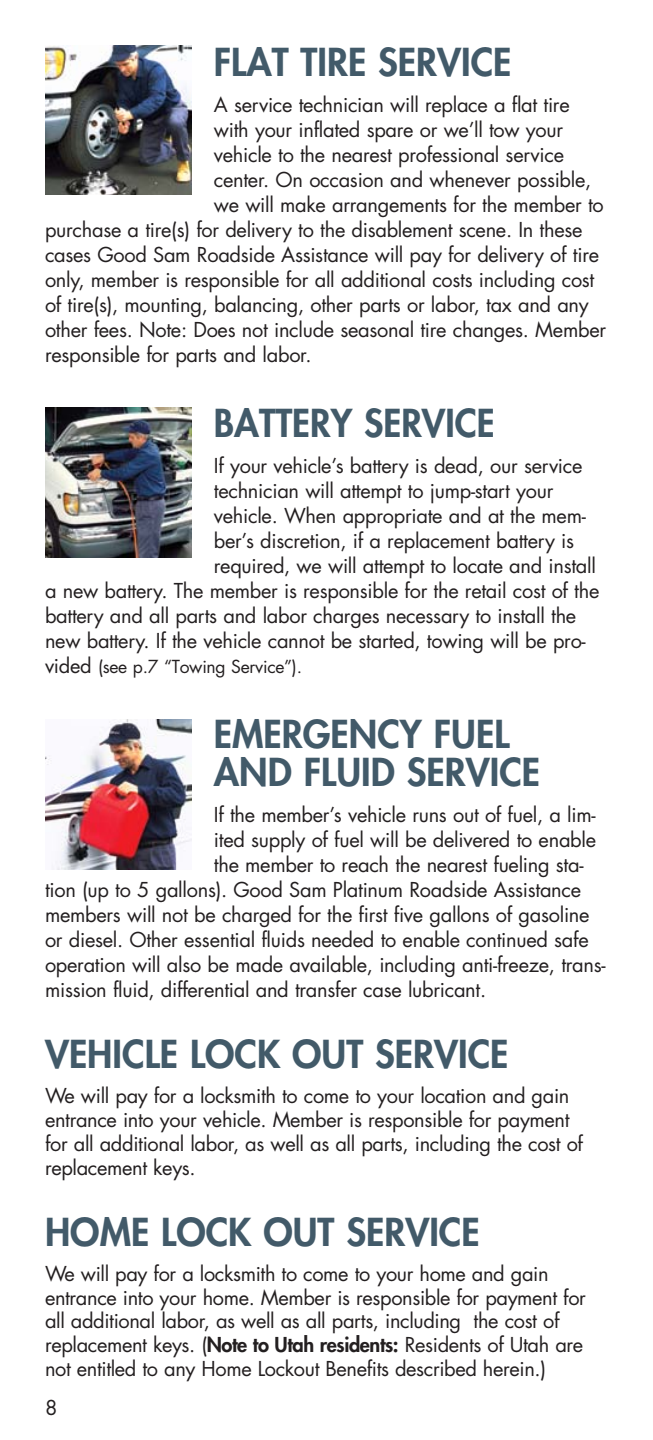
<style>
.page{position:relative;width:653px;height:1440px;background:#fff}
.page>*{position:absolute;margin:0;border:0;box-sizing:border-box;transform-origin:0 0}
.t1{font:800 37.5px/37.5px "Futura Std";color:#425a69}
.t2{font:20px/23.8px "Futura Std";letter-spacing:-.015em;color:#231f20}
.t3{font:17.5px "Futura Std";letter-spacing:-.015em;color:#231f20}
.s1{font-size:20px}
.s2{font-weight:800}
</style>
<div class="page">
<img style="left:45px;top:407px;width:146px;height:150px">
<img style="left:45px;top:45px;width:146px;height:150px">
<img style="left:45px;top:720px;width:146px;height:150px">
<h1 class="t1" style="left:214px;top:43px;width:299px">FLAT TIRE SERVICE</h1>
<p class="t2" style="left:214px;top:93px;width:357px">A service technician will replace a flat tire</p>
<p class="t2" style="left:214px;top:118px;width:351px">with your inflated spare or we’ll tow your</p>
<p class="t2" style="left:214px;top:143px;width:351px">vehicle to the nearest professional service</p>
<p class="t2" style="left:214px;top:168px;width:379px">center. On occasion and whenever possible,</p>
<p class="t2" style="left:214px;top:193px;width:391px">we will make arrangements for the member to</p>
<p class="t2" style="left:45px;top:218px;width:539px">purchase a tire(s) for delivery to the disablement scene. In these</p>
<p class="t2" style="left:45px;top:243px;width:555px">cases Good Sam Roadside Assistance will pay for delivery of tire</p>
<p class="t2" style="left:45px;top:268px;width:551px">only, member is responsible for all additional costs including cost</p>
<p class="t2" style="left:45px;top:293px;width:545px">of tire(s), mounting, balancing, other parts or labor, tax and any</p>
<p class="t2" style="left:45px;top:318px;width:562px">other fees. Note: Does not include seasonal tire changes. Member</p>
<p class="t2" style="left:45px;top:343px;width:268px">responsible for parts and labor.</p>
<h1 class="t1" style="left:214px;top:405px;width:282px">BATTERY SERVICE</h1>
<p class="t2" style="left:214px;top:454px;width:370px">If your vehicle’s battery is dead, our service</p>
<p class="t2" style="left:214px;top:479px;width:341px">technician will attempt to jump-start your</p>
<p class="t2" style="left:214px;top:504px;width:373px">vehicle. When appropriate and at the mem-</p>
<p class="t2" style="left:214px;top:529px;width:361px">ber’s discretion, if a replacement battery is</p>
<p class="t2" style="left:214px;top:554px;width:383px">required, we will attempt to locate and install</p>
<p class="t2" style="left:45px;top:579px;width:556px">a new battery. The member is responsible for the retail cost of the</p>
<p class="t2" style="left:45px;top:604px;width:532px">battery and all parts and labor charges necessary to install the</p>
<p class="t2" style="left:45px;top:629px;width:542px">new battery. If the vehicle cannot be started, towing will be pro-</p>
<p class="t3" style="left:45px;top:656px;width:258px"><span class="s1">vided</span> (see p.7 “Towing Service”).</p>
<h1 class="t1" style="left:214px;top:716px;width:328px">EMERGENCY FUEL<br>AND FLUID SERVICE</h1>
<p class="t2" style="left:214px;top:803px;width:383px">If the member’s vehicle runs out of fuel, a lim-</p>
<p class="t2" style="left:214px;top:828px;width:383px">ited supply of fuel will be delivered to enable</p>
<p class="t2" style="left:214px;top:853px;width:371px">the member to reach the nearest fueling sta-</p>
<p class="t2" style="left:45px;top:878px;width:537px">tion (up to 5 gallons). Good Sam Platinum Roadside Assistance</p>
<p class="t2" style="left:45px;top:903px;width:546px">members will not be charged for the first five gallons of gasoline</p>
<p class="t2" style="left:45px;top:928px;width:545px">or diesel. Other essential fluids needed to enable continued safe</p>
<p class="t2" style="left:45px;top:953px;width:562px">operation will also be made available, including anti-freeze, trans-</p>
<p class="t2" style="left:45px;top:978px;width:442px">mission fluid, differential and transfer case lubricant.</p>
<h1 class="t1" style="left:45px;top:1036px;width:465px">VEHICLE LOCK OUT SERVICE</h1>
<p class="t2" style="left:45px;top:1084px;width:539px">We will pay for a locksmith to come to your location and gain entrance into your vehicle. Member is responsible for payment for all additional labor, as well as all parts, including the cost of replacement keys.</p>
<h1 class="t1" style="left:45px;top:1213px;width:436px">HOME LOCK OUT SERVICE</h1>
<p class="t2" style="left:45px;top:1262px;width:542px">We will pay for a locksmith to come to your home and gain entrance into your home. Member is responsible for payment for all additional labor, as well as all parts, including the cost of replacement keys. (<span class="s2">NOTE TO UTAH RESIDENTS:</span> Residents of Utah are not entitled to any Home Lockout Benefits described herein.)</p>
<p class="t2" style="left:45px;top:1395px;width:14px">8</p>
</div>
